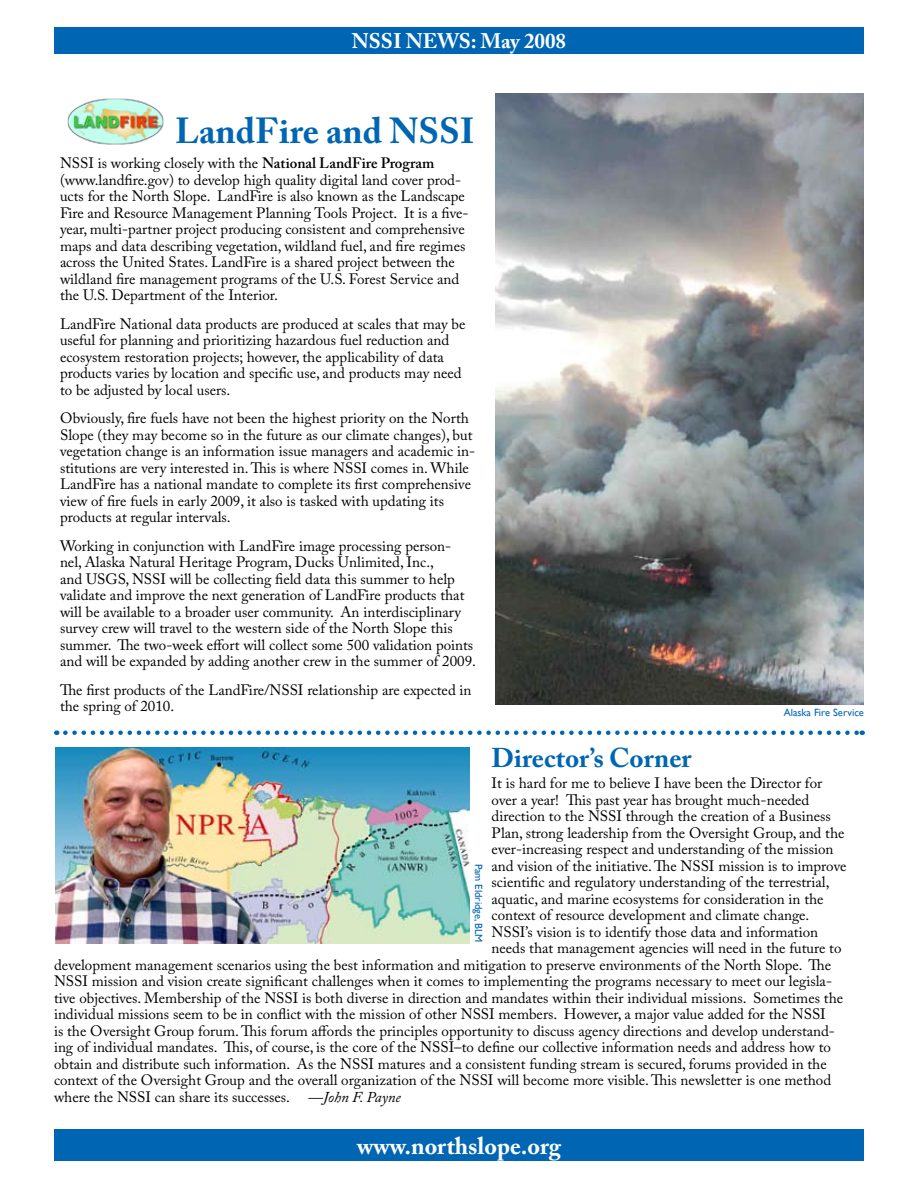
<style>
.page{position:relative;width:918px;height:1188px;background:#fff}
.page>*{position:absolute;margin:0;border:0;box-sizing:border-box;transform-origin:0 0}
.t1{font:700 36px "Adobe Caslon Pro";color:#0066b3}
.t2{font:700 27px "Adobe Caslon Pro";color:#0066b3}
.t3{font:700 24px "Adobe Caslon Pro";color:#fff}
.t4{font:700 21px "Adobe Caslon Pro";color:#fff}
.t5{font:15px/16.5px "Adobe Caslon Pro";color:#000}
.t6{font:10.5px "Gill Sans";color:#0066b3}
.s1{font-weight:600}
.s2{font-style:italic}
</style>
<div class="page">
<img style="left:495px;top:94px;width:369px;height:611px">
<svg style="left:65px;top:730px;width:798px;height:5px"></svg>
<div style="left:54px;top:1130px;width:810px;height:31px;background:#0066b3"></div>
<div style="left:54px;top:27px;width:810px;height:27px;background:#0066b3"></div>
<img style="left:67px;top:98px;width:97px;height:47px">
<img style="left:56px;top:748px;width:414px;height:195px">
<h3 class="t4" style="left:352px;top:29px;width:216px">NSSI NEWS: May 2008</h3>
<h1 class="t1" style="left:175px;top:109px;width:301px">LandFire and NSSI</h1>
<p class="t5" style="left:60px;top:155px;width:410px">NSSI is working closely with the <span class="s1">National LandFire Program </span>(www.landfire.gov) to develop high quality digital land cover prod&shy;ucts for the North Slope. LandFire is also known as the Landscape Fire and Resource Management Planning Tools Project. It is a five&shy;year, multi-partner project producing consistent and comprehensive maps and data describing vegetation, wildland fuel, and fire regimes across the United States. LandFire is a shared project between the wildland fire management programs of the U.S. Forest Service and the U.S. Department of the Interior.</p>
<p class="t5" style="left:60px;top:316px;width:407px">LandFire National data products are produced at scales that may be useful for planning and prioritizing hazardous fuel reduction and ecosystem restoration projects; however, the applicability of data products varies by location and specific use, and products may need to be adjusted by local users.</p>
<p class="t5" style="left:60px;top:410px;width:417px">Obviously, fire fuels have not been the highest priority on the North Slope (they may become so in the future as our climate changes), but vegetation change is an information issue managers and academic in&shy;stitutions are very interested in. This is where NSSI comes in. While LandFire has a national mandate to complete its first comprehensive view of fire fuels in early 2009, it also is tasked with updating its products at regular intervals.</p>
<p class="t5" style="left:60px;top:538px;width:418px">Working in conjunction with LandFire image processing person&shy;nel, Alaska Natural Heritage Program, Ducks Unlimited, Inc.,<br>and USGS, NSSI will be collecting field data this summer to help validate and improve the next generation of LandFire products that will be available to a broader user community. An interdisciplinary survey crew will travel to the western side of the North Slope this summer. The two-week effort will collect some 500 validation points and will be expanded by adding another crew in the summer of 2009.</p>
<p class="t5" style="left:60px;top:682px;width:413px">The first products of the LandFire/NSSI relationship are expected in the spring of 2010.</p>
<p class="t6" style="left:784px;top:706px;width:82px">Alaska Fire Service</p>
<h2 class="t2" style="left:492px;top:742px;width:201px">Director’s Corner</h2>
<p class="t5" style="left:492px;top:775px;width:332px">It is hard for me to believe I have been the Director for</p>
<p class="t5" style="left:492px;top:791px;width:319px">over a year! This past year has brought much-needed</p>
<p class="t5" style="left:492px;top:808px;width:341px">direction to the NSSI through the creation of a Business</p>
<p class="t5" style="left:492px;top:824px;width:354px">Plan, strong leadership from the Oversight Group, and the</p>
<p class="t5" style="left:492px;top:841px;width:343px">ever-increasing respect and understanding of the mission</p>
<p class="t5" style="left:492px;top:857px;width:357px">and vision of the initiative. The NSSI mission is to improve</p>
<p class="t5" style="left:492px;top:874px;width:339px">scientific and regulatory understanding of the terrestrial,</p>
<p class="t5" style="left:492px;top:890px;width:334px">aquatic, and marine ecosystems for consideration in the</p>
<p class="t5" style="left:492px;top:907px;width:319px">context of resource development and climate change.</p>
<p class="t5" style="left:492px;top:923px;width:328px">NSSI’s vision is to identify those data and information</p>
<p class="t5" style="left:492px;top:940px;width:351px">needs that management agencies will need in the future to</p>
<p class="t5" style="left:54px;top:956px;width:779px">development management scenarios using the best information and mitigation to preserve environments of the North Slope. The</p>
<p class="t5" style="left:54px;top:973px;width:780px">NSSI mission and vision create significant challenges when it comes to implementing the programs necessary to meet our legisla-</p>
<p class="t5" style="left:54px;top:989px;width:791px">tive objectives. Membership of the NSSI is both diverse in direction and mandates within their individual missions. Sometimes the</p>
<p class="t5" style="left:54px;top:1006px;width:773px">individual missions seem to be in conflict with the mission of other NSSI members. However, a major value added for the NSSI</p>
<p class="t5" style="left:54px;top:1022px;width:783px">is the Oversight Group forum. This forum affords the principles opportunity to discuss agency directions and develop understand-</p>
<p class="t5" style="left:54px;top:1039px;width:778px">ing of individual mandates. This, of course, is the core of the NSSI–to define our collective information needs and address how to</p>
<p class="t5" style="left:54px;top:1055px;width:774px">obtain and distribute such information. As the NSSI matures and a consistent funding stream is secured, forums provided in the</p>
<p class="t5" style="left:54px;top:1072px;width:779px">context of the Oversight Group and the overall organization of the NSSI will become more visible. This newsletter is one method</p>
<p class="t5" style="left:54px;top:1088px;width:348px">where the NSSI can share its successes. <span class="s2">––John F. Payne</span></p>
<p class="t6" style="left:485px;top:864px;width:80px;rotate:90deg">Pam Eldridge, BLM</p>
<h3 class="t3" style="left:357px;top:1132px;width:205px">www.northslope.org</h3>
</div>
